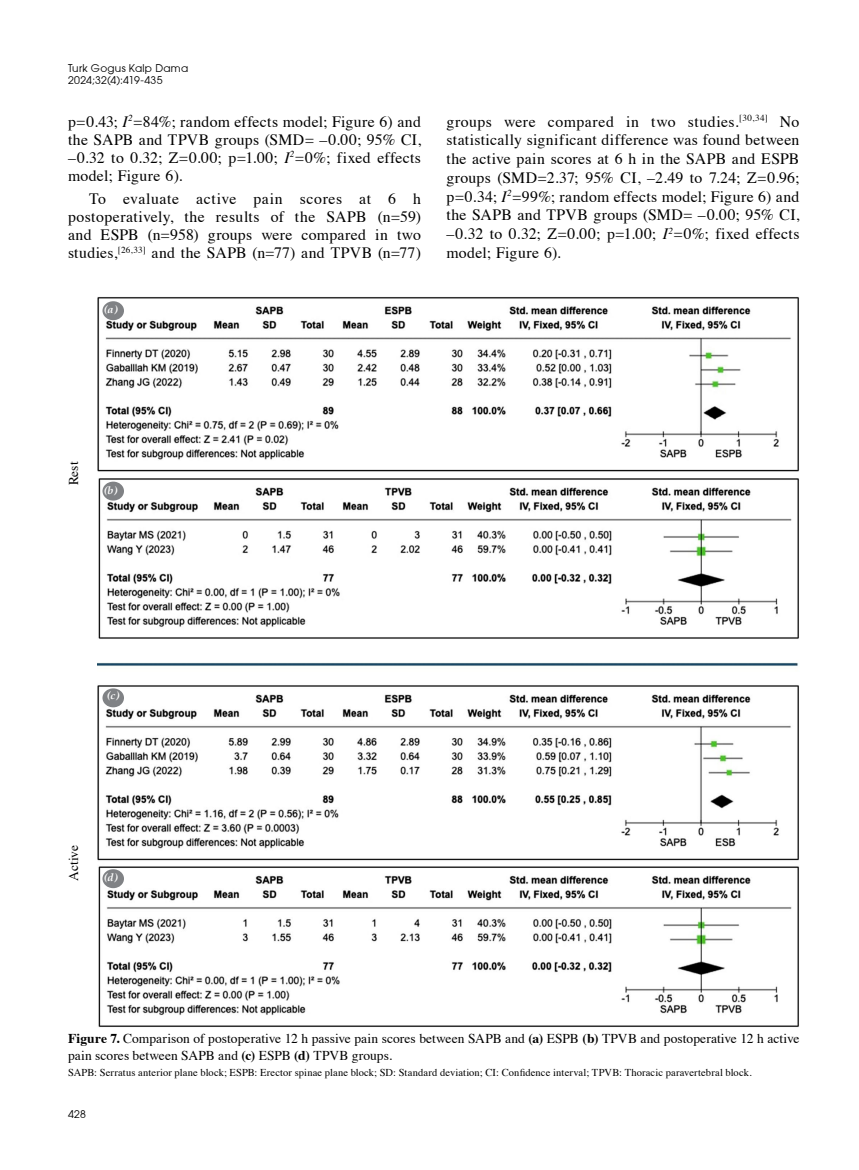
<style>
.page{position:relative;width:859px;height:1170px;background:#fff}
.page>*{position:absolute;margin:0;border:0;box-sizing:border-box;transform-origin:0 0}
.t1{font:15.75px/18.8px "Times";letter-spacing:.02em;color:#000;text-align:justify}
.t2{font:13.5px/16.5px "Times";color:#000}
.t3{font:italic 700 10.95px "Palatino";color:#fff}
.t4{font:10.5px "Times";letter-spacing:.01em;color:#000}
.t5{font:10.5px/12.6px "Avant Garde";letter-spacing:.025em;color:#000}
.s1{font-style:italic}
.s2{font-weight:700}
</style>
<div class="page">
<img style="left:98px;top:297px;width:701px;height:730px">
<div style="left:102px;top:301px;width:22px;height:19px;background:#808285;border-radius:50%"></div>
<div style="left:102px;top:481px;width:22px;height:19px;background:#808285;border-radius:50%"></div>
<div style="left:102px;top:688px;width:22px;height:19px;background:#808285;border-radius:50%"></div>
<div style="left:102px;top:869px;width:22px;height:19px;background:#808285;border-radius:50%"></div>
<p class="t5" style="left:68px;top:61px;width:122px">Turk Gogus Kalp Dama<br>2024;32(4):419-435</p>
<p class="t1" style="left:68px;top:111px;width:354px;line-height:18px">p=0.43; <span class="s1">I</span><sup>2</sup>=84%; random effects model; Figure 6) and the SAPB and TPVB groups (SMD= –0.00; 95% CI, –0.32 to 0.32; Z=0.00; p=1.00; <span class="s1">I</span><sup>2</sup>=0%; fixed effects model; Figure 6).</p>
<p class="t1" style="left:68px;top:189px;width:354px;line-height:18px;text-indent:21px">To evaluate active pain scores at 6 h postoperatively, the results of the SAPB (n=59) and ESPB (n=958) groups were compared in two studies,<sup>[26,33]</sup> and the SAPB (n=77) and TPVB (n=77)</p>
<p class="t3" style="left:104px;top:300px;width:15px">(a)</p>
<p class="t1" style="left:446px;top:111px;width:354px">groups were compared in two studies.<sup>[30,34]</sup> No statistically significant difference was found between the active pain scores at 6 h in the SAPB and ESPB groups (SMD=2.37; 95% CI, –2.49 to 7.24; Z=0.96; p=0.34; <span class="s1">I</span><sup>2</sup>=99%; random effects model; Figure 6) and the SAPB and TPVB groups (SMD= –0.00; 95% CI, –0.32 to 0.32; Z=0.00; p=1.00; <span class="s1">I</span><sup>2</sup>=0%; fixed effects model; Figure 6).</p>
<p class="t2" style="left:64px;top:485px;width:25px;rotate:-90deg">Rest</p>
<p class="t3" style="left:104px;top:481px;width:14px">(b)</p>
<p class="t3" style="left:107px;top:686px;width:13px">(c)</p>
<p class="t2" style="left:64px;top:880px;width:37px;rotate:-90deg">Active</p>
<p class="t3" style="left:104px;top:868px;width:15px">(d)</p>
<p class="t2" style="left:68px;top:1029px;width:733px"><span class="s2">Figure 7.</span> Comparison of postoperative 12 h passive pain scores between SAPB and <span class="s2">(a)</span> ESPB <span class="s2">(b)</span> TPVB and postoperative 12 h active pain scores between SAPB and <span class="s2">(c)</span> ESPB <span class="s2">(d)</span> TPVB groups.</p>
<p class="t4" style="left:68px;top:1062px;width:685px">SAPB: Serratus anterior plane block; ESPB: Erector spinae plane block; SD: Standard deviation; CI: Confidence interval; TPVB: Thoracic paravertebral block.</p>
<p class="t5" style="left:68px;top:1107px;width:19px">428</p>
</div>
